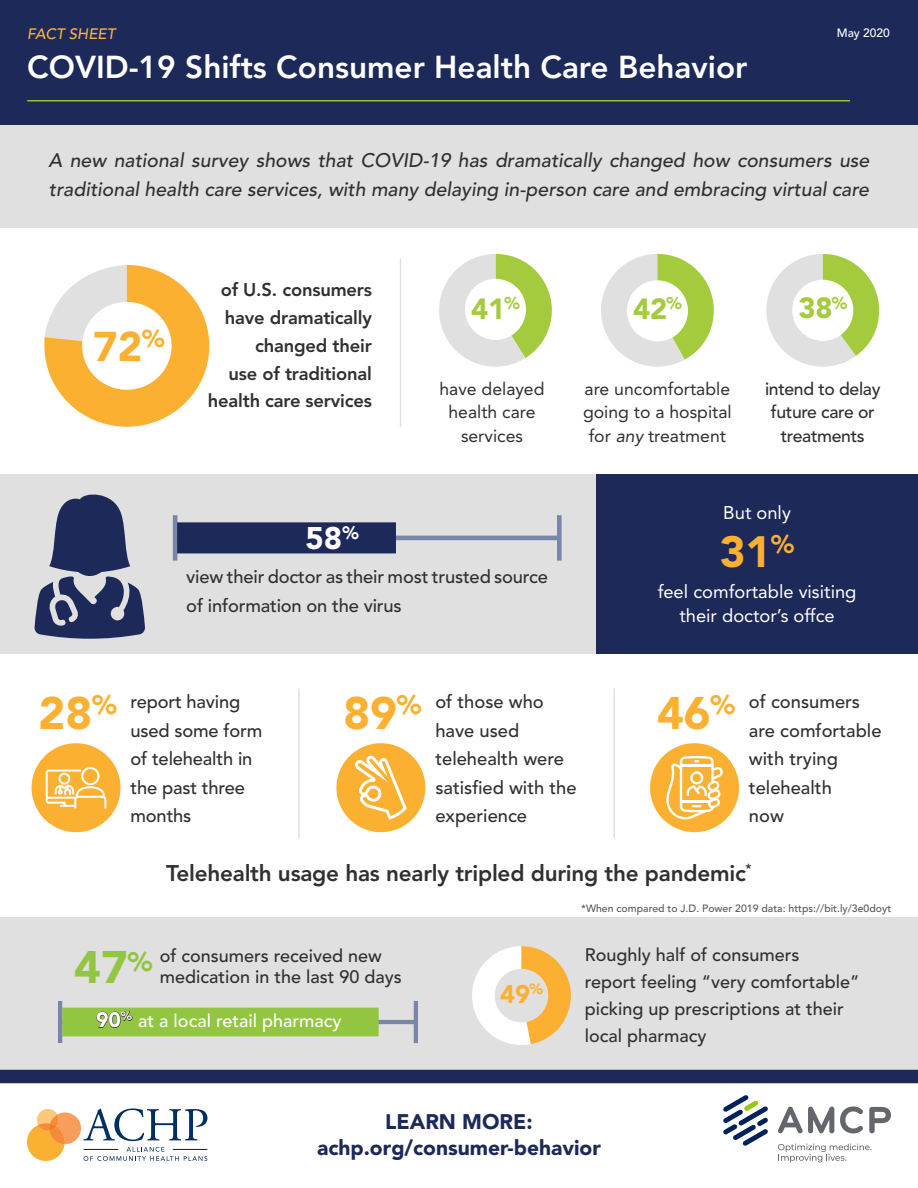
<style>
.page{position:relative;width:918px;height:1188px;background:#fff}
.page>*{position:absolute;margin:0;border:0;box-sizing:border-box;transform-origin:0 0}
.ACHP_Standard_Text{font:900 45.3px "Avenir LT Std";color:#fbb031}
.ACHP_Standard_Text-2{font:900 45.3px "Avenir LT Std";color:#93c640}
.ACHP_Standard_Text-3{font:900 43.5px "Avenir LT Std";color:#fbb031}
.ACHP_Standard_Text-4{font:900 41.25px "Avenir LT Std";color:#fbb031}
.ACHP_Standard_Text-5{font:800 31.5px "Avenir LT Std";color:#fff}
.ACHP_Standard_Text-6{font:900 31.05px "Avenir LT Std";color:#fff}
.ACHP_Standard_Text-7{font:900 28.95px "Avenir LT Std";color:#a3cb3d}
.t1{font:900 26.7px "Avenir";color:#fbb031}
.t2{font:900 26.7px "Avenir";color:#93c640}
.ACHP_Standard_Text-8{font:900 25.35px "Avenir LT Std";color:#fbb031}
.ACHP_Standard_Text-9{font:800 22.5px "Avenir LT Std";letter-spacing:-.01em;color:#312f30}
.ACHP_Standard_Text-10{font:900 21px "Avenir LT Std";color:#1d2958}
.ACHP_Standard_Text-11{font:italic 500 19.5px/28.5px "Avenir LT Std";color:#312f30}
.ACHP_Standard_Text-12{font:500 18.3px/28.5px "Avenir LT Std";letter-spacing:-.01em;color:#312f30}
.ACHP_Standard_Text-13{font:800 18.3px/27.9px "Avenir LT Std";letter-spacing:-.01em;color:#312f30;text-align:right}
.ACHP_Standard_Text-14{font:18.3px/24px "Avenir LT Std";color:#fff;text-align:center}
.ACHP_Standard_Text-15{font:500 18px/27px "Avenir LT Std";color:#312f30}
.ACHP_Standard_Text-16{font:500 18px "Avenir LT Std";color:#fff}
.t3{font:900 18px "Avenir";color:#fff}
.ACHP_Standard_Text-17{font:17.55px/23.5px "Avenir LT Std";color:#312f30;text-align:center}
.ACHP_Standard_Text-18{font:500 17.55px/23.5px "Avenir LT Std";letter-spacing:-.02em;color:#312f30;text-align:center}
.ACHP_Standard_Text-19{font:italic 500 15px "Avenir LT Std";color:#fcb33d}
.ACHP_Standard_Text-20{font:500 12px "Avenir LT Std";color:#fff}
.ACHP_Standard_Text-21{font:500 10.5px "Avenir LT Std";color:#57585a}
.s1{font-style:italic}
.s2{font-weight:900;font-size:21px;color:#312f30}
</style>
<div class="page">
<div style="left:0;top:917px;width:918px;height:157px;background:#e0e0e1"></div>
<div style="left:0;top:474px;width:596px;height:179px;background:#e0e0e1"></div>
<div style="left:597px;top:474px;width:321px;height:179px;background:#1d2958"></div>
<div style="left:0;top:125px;width:918px;height:103px;background:#e0e0e1"></div>
<div style="left:0;top:0;width:918px;height:125px;background:#1d2958"></div>
<svg style="left:723px;top:1095px;width:45px;height:51px"></svg>
<svg style="left:778px;top:1107px;width:56px;height:26px"></svg>
<svg style="left:840px;top:1106px;width:23px;height:27px"></svg>
<svg style="left:869px;top:1107px;width:22px;height:26px"></svg>
<svg style="left:778px;top:1144px;width:94px;height:19px"></svg>
<svg style="left:27px;top:1108px;width:180px;height:53px"></svg>
<hr style="left:84px;top:1149px;width:34px;height:1px;background:#002e61">
<hr style="left:173px;top:1149px;width:34px;height:1px;background:#002e61">
<svg style="left:44px;top:265px;width:165px;height:162px"></svg>
<div style="left:82px;top:302px;width:90px;height:88px;background:#fff;border-radius:50%"></div>
<svg style="left:439px;top:254px;width:113px;height:113px"></svg>
<div style="left:465px;top:279px;width:61px;height:61px;background:#fff;border-radius:50%"></div>
<svg style="left:601px;top:254px;width:113px;height:113px"></svg>
<div style="left:627px;top:280px;width:61px;height:61px;background:#fff;border-radius:50%"></div>
<svg style="left:766px;top:254px;width:113px;height:113px"></svg>
<div style="left:792px;top:280px;width:61px;height:61px;background:#fff;border-radius:50%"></div>
<hr style="left:400px;top:259px;width:1px;height:168px;background:#e0e0e1">
<svg style="left:34px;top:494px;width:111px;height:145px"></svg>
<hr style="left:178px;top:536px;width:381px;height:4px;background:#7a86a8">
<div style="left:557px;top:515px;width:5px;height:46px;background:#7a86a8"></div>
<hr style="left:173px;top:515px;width:4px;height:46px;background:#7a86a8">
<div style="left:177px;top:522px;width:219px;height:31px;background:#1d2958"></div>
<div style="left:650px;top:743px;width:89px;height:89px;background:#fbb031;border-radius:50%"></div>
<svg style="left:666px;top:756px;width:57px;height:64px"></svg>
<div style="left:336px;top:743px;width:89px;height:89px;background:#fbb031;border-radius:50%"></div>
<svg style="left:352px;top:753px;width:55px;height:69px"></svg>
<div style="left:32px;top:743px;width:89px;height:89px;background:#fbb031;border-radius:50%"></div>
<svg style="left:45px;top:767px;width:62px;height:42px"></svg>
<hr style="left:613px;top:689px;width:2px;height:149px;background:#e0e0e1">
<hr style="left:298px;top:689px;width:2px;height:149px;background:#e0e0e1">
<hr style="left:62px;top:1020px;width:354px;height:4px;background:#7a86a8">
<hr style="left:414px;top:1001px;width:4px;height:42px;background:#7a86a8">
<hr style="left:58px;top:1001px;width:4px;height:42px;background:#7a86a8">
<div style="left:62px;top:1008px;width:317px;height:28px;background:#93c640"></div>
<svg style="left:472px;top:946px;width:99px;height:99px"></svg>
<div style="left:495px;top:969px;width:53px;height:53px;background:#e0e0e1;border-radius:50%"></div>
<hr style="left:27px;top:100px;width:823px;height:1px;background:#93c640">
<div style="left:0;top:1070px;width:918px;height:13px;background:#1d2958"></div>
<p class="ACHP_Standard_Text-19" style="left:27px;top:25px;width:90px">FACT SHEET</p>
<p class="ACHP_Standard_Text-20" style="left:837px;top:26px;width:55px">May 2020</p>
<p class="ACHP_Standard_Text-5" style="left:27px;top:48px;width:722px">COVID-19 Shifts Consumer Health Care Behavior</p>
<p class="ACHP_Standard_Text-11" style="left:49px;top:147px;width:822px">A new national survey shows that COVID-19 has dramatically changed how consumers use traditional health care services, with many delaying in-person care and embracing virtual care</p>
<p class="ACHP_Standard_Text-4" style="left:93px;top:322px;width:73px">72<sup>%</sup></p>
<p class="ACHP_Standard_Text-13" style="left:208px;top:276px;width:166px">of U.S. consumers have dramatically changed their<br>use of traditional health care services</p>
<p class="ACHP_Standard_Text-7" style="left:471px;top:291px;width:50px">41<sup>%</sup></p>
<p class="ACHP_Standard_Text-7" style="left:633px;top:291px;width:50px">42<sup>%</sup></p>
<p class="ACHP_Standard_Text-7" style="left:798px;top:291px;width:50px">38<sup>%</sup></p>
<p class="ACHP_Standard_Text-17" style="left:439px;top:377px;width:107px">have delayed health care services</p>
<p class="ACHP_Standard_Text-17" style="left:583px;top:377px;width:150px">are uncomfortable going to a hospital for <span class="s1">any</span> treatment</p>
<p class="ACHP_Standard_Text-18" style="left:765px;top:377px;width:117px">intend to delay future care or treatments</p>
<p class="t3" style="left:343px;top:517px;width:18px">%</p>
<p class="ACHP_Standard_Text-6" style="left:305px;top:520px;width:38px">58</p>
<p class="ACHP_Standard_Text-12" style="left:186px;top:562px;width:363px;line-height:29px">view their doctor as their most trusted source of information on the virus</p>
<p class="ACHP_Standard_Text-14" style="left:723px;top:500px;width:69px">But only</p>
<p class="ACHP_Standard_Text-3" style="left:720px;top:526px;width:76px">31<sup>%</sup></p>
<p class="ACHP_Standard_Text-14" style="left:658px;top:580px;width:200px">feel comfortable visiting their doctor’s offce</p>
<p class="ACHP_Standard_Text" style="left:39px;top:686px;width:80px">28<sup>%</sup></p>
<p class="ACHP_Standard_Text-12" style="left:130px;top:688px;width:111px">report having</p>
<h3 class="t1" style="left:397px;top:682px;width:26px">%</h3>
<p class="ACHP_Standard_Text-12" style="left:130px;top:717px;width:133px">used some form of telehealth in the past three months</p>
<p class="ACHP_Standard_Text" style="left:343px;top:686px;width:55px">89</p>
<p class="ACHP_Standard_Text-12" style="left:435px;top:688px;width:110px">of those who</p>
<h3 class="t1" style="left:711px;top:682px;width:26px">%</h3>
<p class="ACHP_Standard_Text-12" style="left:435px;top:717px;width:143px">have used telehealth were satisfied with the experience</p>
<p class="ACHP_Standard_Text" style="left:657px;top:686px;width:55px">46</p>
<p class="ACHP_Standard_Text-12" style="left:749px;top:688px;width:134px">of consumers are comfortable with trying telehealth<br>now</p>
<p class="ACHP_Standard_Text-9" style="left:166px;top:860px;width:587px">Telehealth usage has nearly tripled during the pandemic<sup>*</sup></p>
<p class="ACHP_Standard_Text-21" style="left:581px;top:903px;width:312px">*When compared to J.D. Power 2019 data: https://bit.ly/3e0doyt</p>
<p class="ACHP_Standard_Text-15" style="left:160px;top:942px;width:224px">of consumers received new</p>
<p class="ACHP_Standard_Text-2" style="left:74px;top:940px;width:55px">47</p>
<h3 class="t2" style="left:128px;top:939px;width:26px">%</h3>
<p class="ACHP_Standard_Text-16" style="left:96px;top:1011px;width:247px"><span class="s2">90</span><sup>%</sup> at a local retail pharmacy</p>
<p class="ACHP_Standard_Text-15" style="left:160px;top:964px;width:243px">medication in the last 90 days</p>
<p class="ACHP_Standard_Text-8" style="left:500px;top:979px;width:44px">49<sup>%</sup></p>
<p class="ACHP_Standard_Text-15" style="left:585px;top:941px;width:276px">Roughly half of consumers<br>report feeling “very comfortable” picking up prescriptions at their local pharmacy</p>
<p class="ACHP_Standard_Text-10" style="left:385px;top:1109px;width:149px">LEARN MORE:</p>
<p class="ACHP_Standard_Text-10" style="left:317px;top:1135px;width:285px">achp.org/consumer-behavior</p>
</div>
